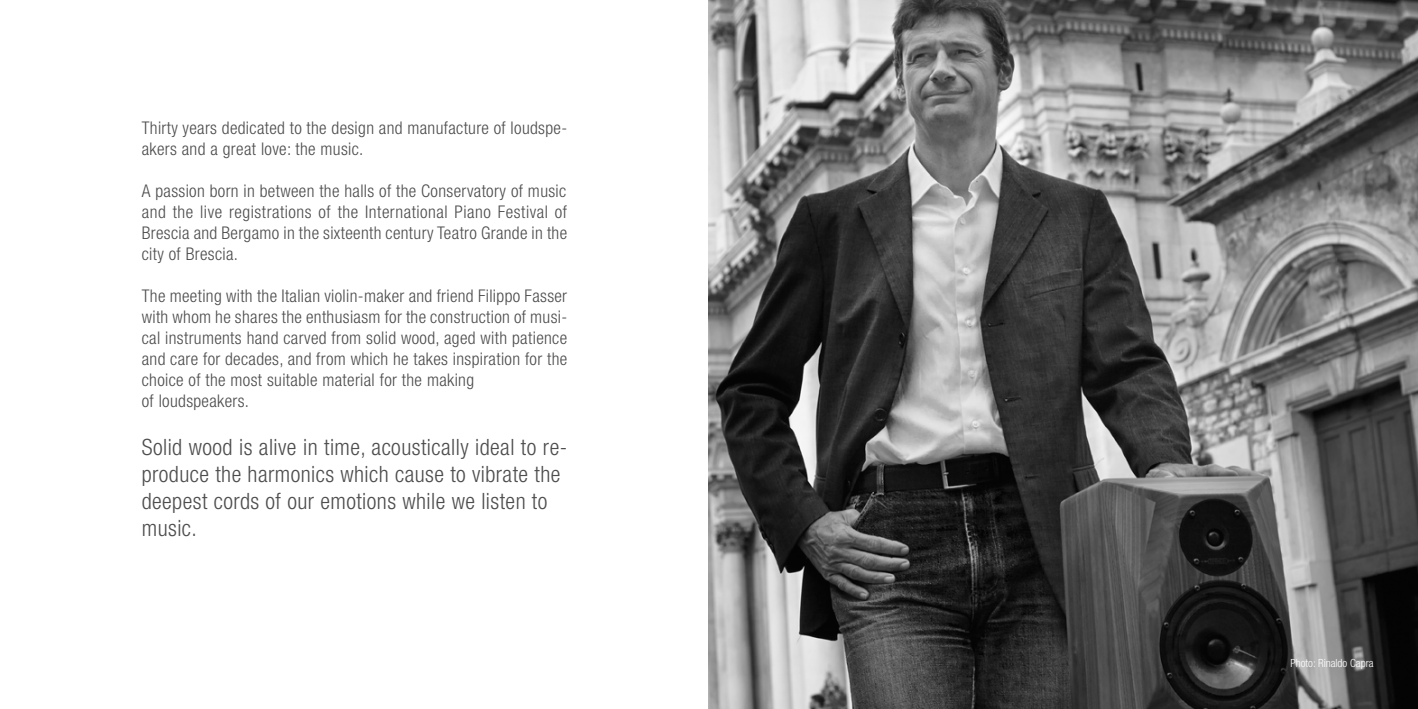
<style>
.page{position:relative;width:1418px;height:709px;background:#fff}
.page>*{position:absolute;margin:0;border:0;box-sizing:border-box;transform-origin:0 0}
.t1{font:300 condensed 22.5px/27px "Helvetica Neue";letter-spacing:.02em;color:#4d4d4d}
.t2{font:300 condensed 17.5px/21px "Helvetica Neue";letter-spacing:.02em;color:#4d4d4d}
.t3{font:300 condensed 11.25px "Helvetica Neue";color:#fff}
</style>
<div class="page">
<img style="left:709px;top:0;width:708px;height:709px">
<p class="t2" style="left:142px;top:117px;width:427px">Thirty years dedicated to the design and manufacture of loudspe&shy;akers and a great love: the music.</p>
<p class="t2" style="left:142px;top:180px;width:427px;text-align:justify">A passion born in between the halls of the Conservatory of music and the live registrations of the International Piano Festival of Brescia and Bergamo in the sixteenth century Teatro Grande in the city of Brescia.</p>
<p class="t2" style="left:142px;top:285px;width:427px">The meeting with the Italian violin-maker and friend Filippo Fasser with whom he shares the enthusiasm for the construction of musi&shy;cal instruments hand carved from solid wood, aged with patience and care for decades, and from which he takes inspiration for the choice of the most suitable material for the making<br>of loudspeakers.</p>
<p class="t1" style="left:142px;top:433px;width:427px">Solid wood is alive in time, acoustically ideal to re&shy;produce the harmonics which cause to vibrate the deepest cords of our emotions while we listen to music.</p>
<p class="t3" style="left:1290px;top:656px;width:85px">Photo: Rinaldo Capra</p>
</div>
